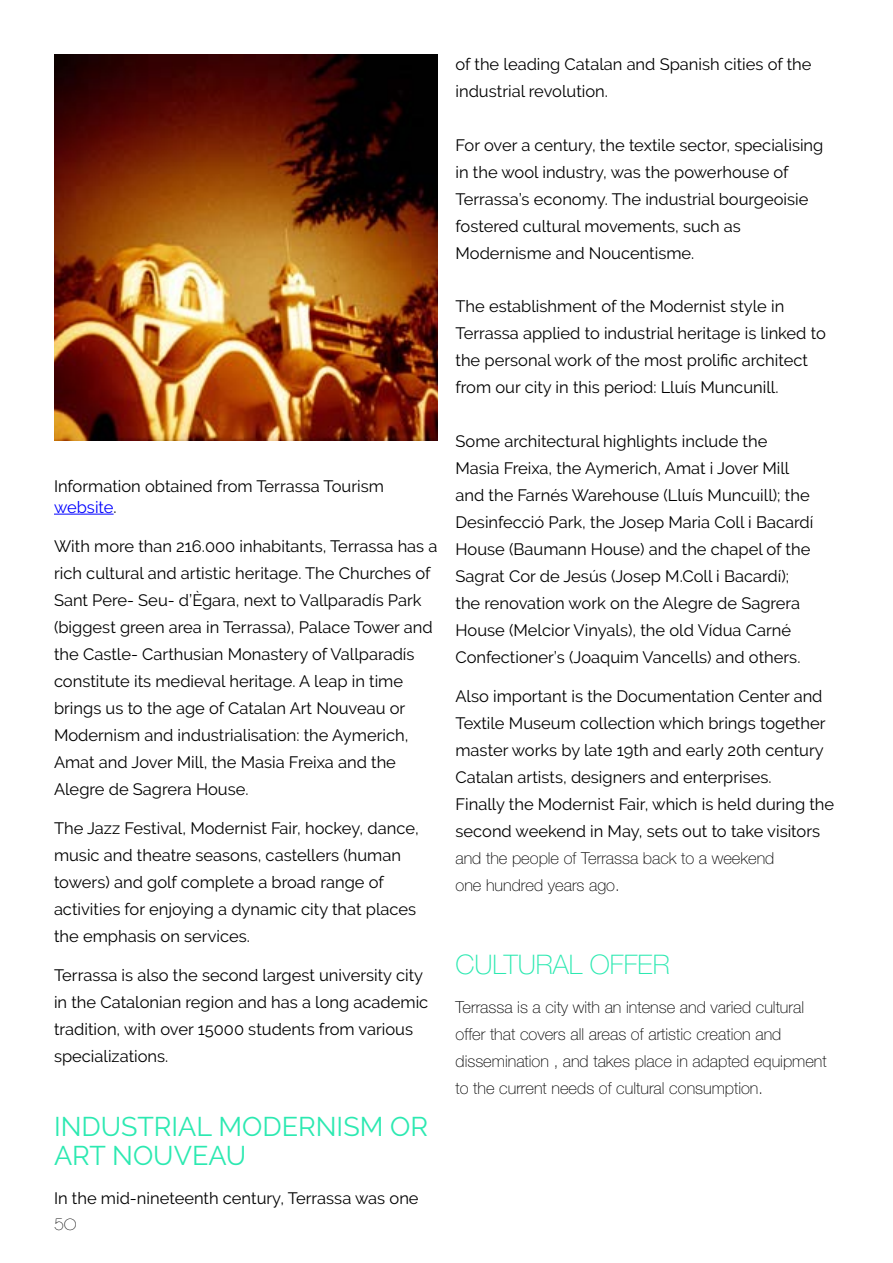
<style>
.page{position:relative;width:893px;height:1263px;background:#fff}
.page>*{position:absolute;margin:0;border:0;box-sizing:border-box;transform-origin:0 0}
.t1{font:27px/29.1px "Raleway";color:#2ce9b1}
.t2{font:100 27px "Helvetica Neue";color:#2ce9b1}
.t3{font:16.5px/27px "Raleway";color:#000}
.t4{font:100 16.5px/27px "Helvetica Neue";color:#000}
.t5{font:15px "Poiret One";color:#000}
.s1{color:#00f}
</style>
<div class="page">
<hr style="left:54px;top:514px;width:60px;height:1px;background:#00f">
<img style="left:54px;top:54px;width:383px;height:386px">
<p class="t3" style="left:54px;top:475px;width:331px;line-height:21px">Information obtained from Terrassa Tourism <span class="s1">website</span>.</p>
<p class="t3" style="left:54px;top:532px;width:385px">With more than 216.000 inhabitants, Terrassa has a rich cultural and artistic heritage. The Churches of Sant Pere- Seu- d’Ègara, next to Vallparadís Park (biggest green area in Terrassa), Palace Tower and the Castle- Carthusian Monastery of Vallparadís constitute its medieval heritage. A leap in time brings us to the age of Catalan Art Nouveau or Modernism and industrialisation: the Aymerich, Amat and Jover Mill, the Masia Freixa and the Alegre de Sagrera House.</p>
<p class="t3" style="left:54px;top:814px;width:366px">The Jazz Festival, Modernist Fair, hockey, dance, music and theatre seasons, castellers (human towers) and golf complete a broad range of activities for enjoying a dynamic city that places the emphasis on services.</p>
<p class="t3" style="left:54px;top:961px;width:376px">Terrassa is also the second largest university city in the Catalonian region and has a long academic tradition, with over 15000 students from various specializations.</p>
<h1 class="t1" style="left:54px;top:1112px;width:376px">INDUSTRIAL MODERNISM OR<br>ART NOUVEAU</h1>
<p class="t3" style="left:54px;top:1185px;width:366px">In the mid-nineteenth century, Terrassa was one</p>
<p class="t5" style="left:54px;top:1214px;width:24px">50</p>
<p class="t3" style="left:455px;top:50px;width:358px">of the leading Catalan and Spanish cities of the industrial revolution.</p>
<p class="t3" style="left:455px;top:131px;width:369px">For over a century, the textile sector, specialising in the wool industry, was the powerhouse of Terrassa’s economy. The industrial bourgeoisie fostered cultural movements, such as Modernisme and Noucentisme.</p>
<p class="t3" style="left:455px;top:293px;width:372px">The establishment of the Modernist style in Terrassa applied to industrial heritage is linked to the personal work of the most prolific architect from our city in this period: Lluís Muncunill.</p>
<p class="t3" style="left:455px;top:428px;width:359px">Some architectural highlights include the Masia Freixa, the Aymerich, Amat i Jover Mill and the Farnés Warehouse (Lluís Muncuill); the Desinfecció Park, the Josep Maria Coll i Bacardí House (Baumann House) and the chapel of the Sagrat Cor de Jesús (Josep M.Coll i Bacardí); the renovation work on the Alegre de Sagrera House (Melcior Vinyals), the old Vídua Carné Confectioner’s (Joaquim Vancells) and others.</p>
<p class="t3" style="left:455px;top:683px;width:380px">Also important is the Documentation Center and Textile Museum collection which brings together master works by late 19th and early 20th century Catalan artists, designers and enterprises.<br>Finally the Modernist Fair, which is held during the second weekend in May, sets out to take visitors</p>
<p class="t4" style="left:455px;top:845px;width:320px">and the people of Terrassa back to a weekend one hundred years ago.</p>
<h1 class="t2" style="left:455px;top:949px;width:216px">CULTURAL OFFER</h1>
<p class="t4" style="left:455px;top:993px;width:373px">Terrassa is a city with an intense and varied cultural offer that covers all areas of artistic creation and dissemination , and takes place in adapted equipment to the current needs of cultural consumption.</p>
</div>
